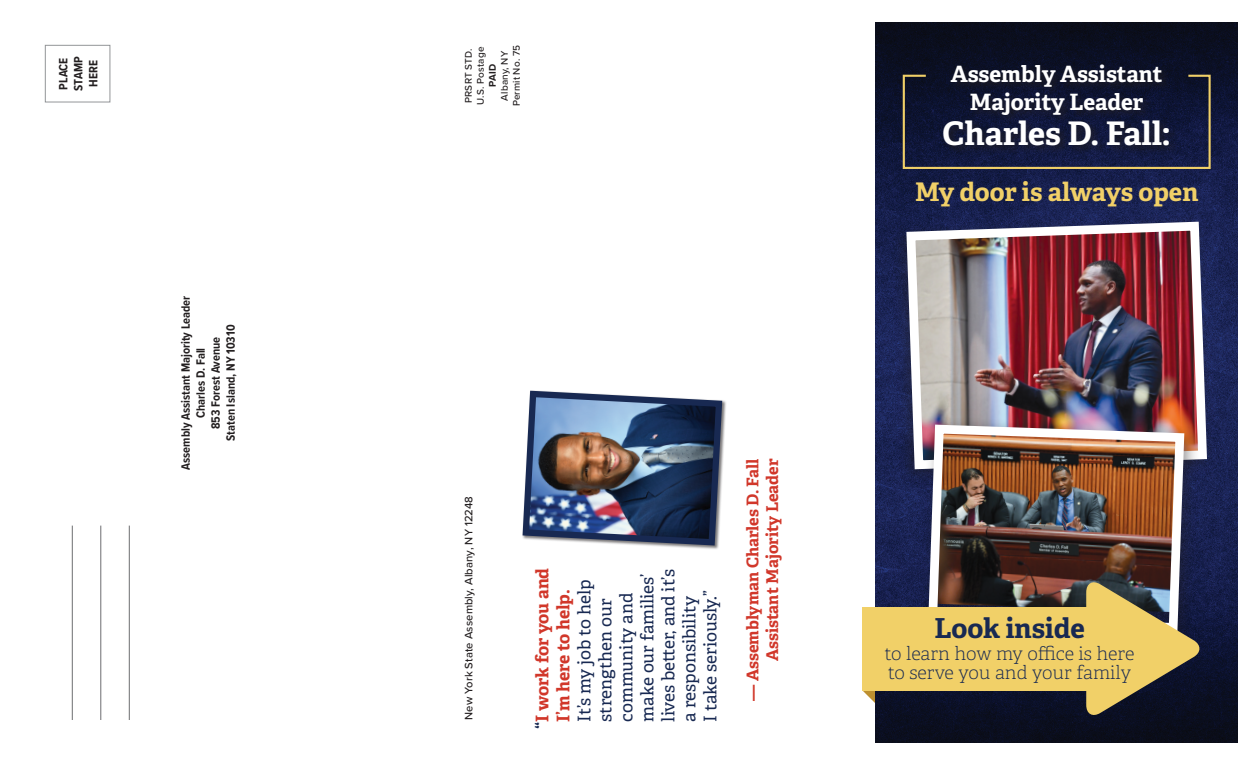
<style>
.page{position:relative;width:1260px;height:765px;background:#fff}
.page>*{position:absolute;margin:0;border:0;box-sizing:border-box;transform-origin:0 0}
.t1{font:700 32.5px "Adelle";color:#fff}
.t2{font:700 27.5px "Adelle";color:#182952}
.t3{font:700 25.62px "Adelle";letter-spacing:-.005em;color:#f1d068}
.t4{font:700 22.5px/27.5px "Adelle";color:#fff;text-align:center}
.t5{font:100 18.62px/19.4px "Adelle";color:#182952}
.t6{font:17.5px/21px "Adelle";color:#182952}
.t7{font:700 17.5px/21px "Adelle";color:#d1372a}
.t8{font:700 16.25px/19.5px "Adelle";color:#d1372a;text-align:right}
.t9{font:700 12.5px/15px "Proxima Nova Cond";color:#231f20;text-align:center}
.t10{font:500 11.25px "Proxima Nova";letter-spacing:.01em;color:#231f20}
.t11{font:500 10px/12px "Proxima Nova";letter-spacing:.015em;color:#231f20}
.t12{font:700 10px "Proxima Nova";color:#231f20}
.s1{color:#182952}
</style>
<div class="page">
<div style="left:45px;top:45px;width:65px;height:57px;border:1px solid #939598"></div>
<hr style="left:72px;top:526px;width:1px;height:194px;background:#6c6d70">
<hr style="left:100px;top:526px;width:1px;height:194px;background:#6c6d70">
<hr style="left:129px;top:526px;width:1px;height:194px;background:#6c6d70">
<svg style="left:862px;top:690px;width:14px;height:41px"></svg>
<img style="left:876px;top:22px;width:362px;height:720px">
<svg style="left:902px;top:74px;width:310px;height:96px;background:#292b3f"></svg>
<div style="left:891px;top:214px;width:325px;height:272px;background:#231f20;opacity:.45"></div>
<img style="left:902px;top:217px;width:310px;height:257px">
<div style="left:920px;top:416px;width:281px;height:232px;background:#231f20;opacity:.45"></div>
<img style="left:924px;top:420px;width:265px;height:187px">
<div style="left:941px;top:62px;width:238px;height:94px;background:#231f20;opacity:.75"></div>
<img style="left:522px;top:390px;width:204px;height:159px">
<div style="left:862px;top:607px;width:251px;height:83px;background:#f1d068"></div>
<svg style="left:1086px;top:580px;width:115px;height:138px"></svg>
<p class="t11" style="left:498px;top:106px;width:63px;text-align:center;rotate:-90deg">Albany, NY<br>Permit No. 75</p>
<p class="t9" style="left:56px;top:91px;width:36px;rotate:-90deg">PLACE<br>STAMP<br>HERE</p>
<p class="t11" style="left:462px;top:105px;width:59px;rotate:-90deg">PRSRT STD.<br>U.S. Postage</p>
<p class="t12" style="left:485px;top:87px;width:25px;rotate:-90deg">PAID</p>
<p class="t9" style="left:178px;top:470px;width:176px;rotate:-90deg">Assembly Assistant Majority Leader<br>Charles D. Fall<br>853 Forest Avenue<br>Staten Island, NY 10310</p>
<p class="t10" style="left:460px;top:720px;width:225px;rotate:-90deg">New York State Assembly, Albany, NY 12248</p>
<p class="t7" style="left:532px;top:722px;width:155px;text-indent:-7px;rotate:-90deg"><span class="s1">“</span>I work for you and<br>I’m here to help.</p>
<p class="t6" style="left:574px;top:722px;width:154px;rotate:-90deg">It’s my job to help strengthen our community and make our families’ lives better, and it’s a responsibility<br>I take seriously.”</p>
<p class="t8" style="left:743px;top:701px;width:243px;rotate:-90deg">— Assemblyman Charles D. Fall<br>Assistant Majority Leader</p>
<p class="t4" style="left:951px;top:60px;width:213px">Assembly Assistant<br>Majority Leader</p>
<h1 class="t1" style="left:943px;top:112px;width:230px">Charles D. Fall:</h1>
<h3 class="t3" style="left:915px;top:176px;width:285px">My door is always open</h3>
<h2 class="t2" style="left:934px;top:611px;width:152px">Look inside</h2>
<p class="t5" style="left:885px;top:644px;width:251px">to learn how my office is here to serve you and your family</p>
</div>
